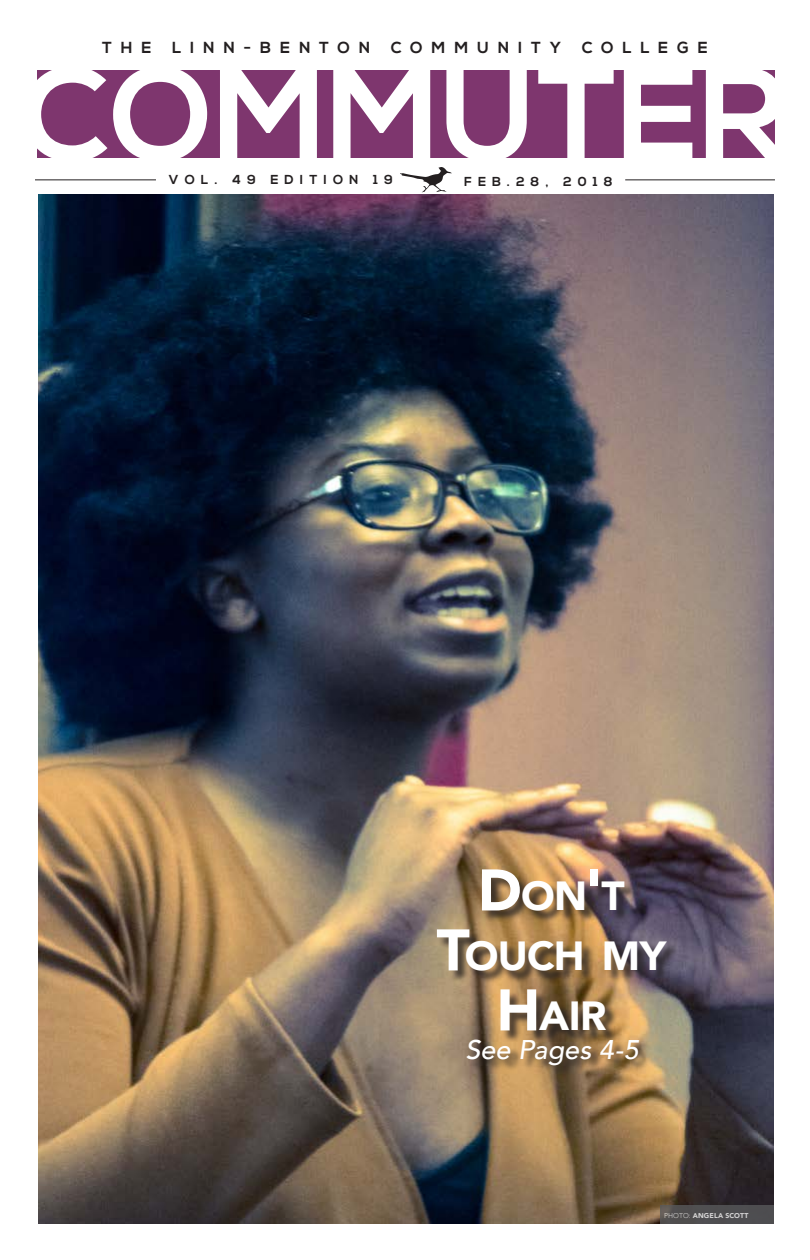
<style>
.page{position:relative;width:810px;height:1260px;background:#fff}
.page>*{position:absolute;margin:0;border:0;box-sizing:border-box;transform-origin:0 0}
.t1{font:900 40.6px/60px "Avenir";letter-spacing:-.015em;color:#fff;text-align:center}
.t2{font:italic 500 27px "Avenir";color:#fff}
.t3{font:700 16px "Nexa";letter-spacing:.55em;color:#231f20}
.t4{font:700 13px "Nexa";letter-spacing:.46em;color:#231f20}
.t5{font:900 7px "Avenir";letter-spacing:.02em;color:#fff}
.s1{font-size:58px}
.s2{font-weight:300}
</style>
<div class="page">
<hr style="left:35px;top:179px;width:121px;height:1px;background:#231f20">
<hr style="left:625px;top:179px;width:150px;height:1px;background:#231f20">
<div style="left:37px;top:70px;width:738px;height:87px;background:#7e366e"></div>
<svg style="left:37px;top:70px;width:70px;height:88px"></svg>
<svg style="left:113px;top:70px;width:94px;height:88px"></svg>
<svg style="left:220px;top:70px;width:97px;height:88px"></svg>
<svg style="left:333px;top:70px;width:194px;height:122px"></svg>
<svg style="left:538px;top:70px;width:76px;height:88px"></svg>
<svg style="left:624px;top:70px;width:68px;height:87px"></svg>
<svg style="left:706px;top:70px;width:69px;height:88px"></svg>
<img style="left:38px;top:195px;width:736px;height:1029px">
<div style="left:660px;top:1205px;width:114px;height:19px;background:#4e4e50"></div>
<div style="left:438px;top:871px;width:240px;height:171px;background:#231f20;opacity:.75"></div>
<div style="left:469px;top:1041px;width:182px;height:36px;background:#231f20;opacity:.75"></div>
<p class="t3" style="left:102px;top:38px;width:51px">THE</p>
<p class="t3" style="left:172px;top:38px;width:199px">LINN-BENTON</p>
<p class="t3" style="left:391px;top:38px;width:172px">COMMUNITY</p>
<p class="t3" style="left:582px;top:38px;width:127px">COLLEGE</p>
<p class="t4" style="left:169px;top:172px;width:225px">VOL. 49 EDITION 19</p>
<p class="t4" style="left:464px;top:174px;width:150px">FEB.28, 2018</p>
<h1 class="t1" style="left:437px;top:865px;width:231px"><span class="s1">D</span>ON<span class="s1">'</span>T<br><span class="s1">T</span>OUCH MY<br><span class="s1">H</span>AIR</h1>
<h2 class="t2" style="left:466px;top:1034px;width:175px">See Pages 4-5</h2>
<p class="t5" style="left:664px;top:1209px;width:86px"><span class="s2">PHOTO:</span> ANGELA SCOTT</p>
</div>
